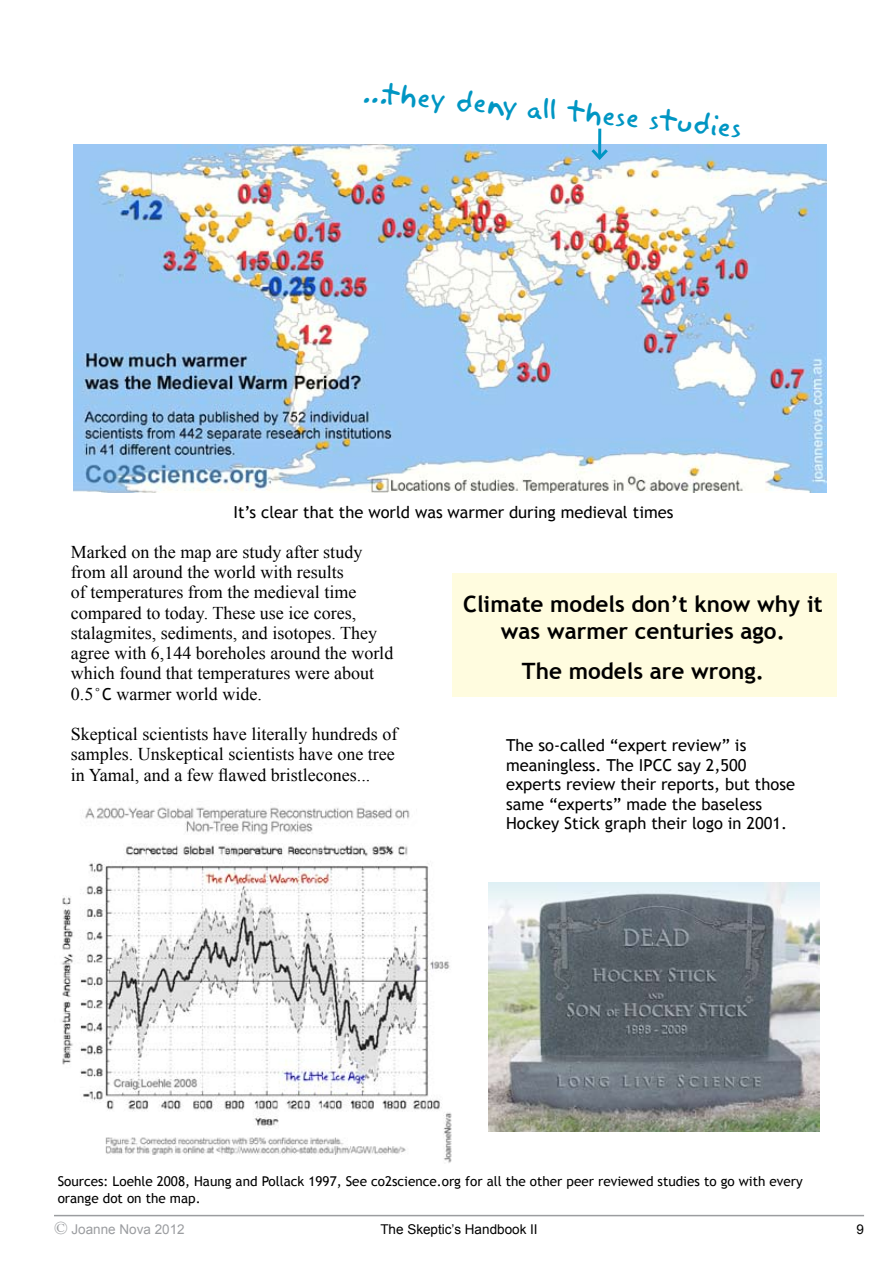
<style>
.page{position:relative;width:893px;height:1263px;background:#fff}
.page>*{position:absolute;margin:0;border:0;box-sizing:border-box;transform-origin:0 0}
.t1{font:27px "Akbar Plain";color:#0096c3;scale:1.1 1}
.t2{font:700 22.5px/27px "Trebuchet MS";color:#000;text-align:center}
.t3{font:18px/20.2px "Times New Roman";color:#000}
.t4{font:16.5px/19.5px "Trebuchet MS";color:#000}
.t5{font:13.5px/16.2px "Trebuchet MS";color:#000}
.t6{font:13.5px "Arial";color:#000}
.t7{font:13.5px "Arial";color:#9b9da0}
.s1{font-family:"Trebuchet MS";font-size:16.5px}
.s2{font-family:"Times New Roman";font-size:18px}
</style>
<div class="page">
<hr style="left:54px;top:1215px;width:810px;height:1px;background:#9b9da0">
<img style="left:488px;top:883px;width:332px;height:249px">
<div style="left:452px;top:573px;width:385px;height:124px;background:#fffcdf"></div>
<img style="left:74px;top:144px;width:752px;height:348px">
<hr style="left:598px;top:129px;width:3px;height:29px;background:#0096c3">
<svg style="left:588px;top:146px;width:23px;height:16px"></svg>
<img style="left:61px;top:807px;width:391px;height:356px">
<h1 class="t1" style="left:366px;top:68px;width:348px;rotate:6deg">...they deny all these studies</h1>
<p class="t4" style="left:233px;top:503px;width:441px">It’s clear that the world was warmer during medieval times</p>
<p class="t3" style="left:71px;top:541px;width:324px">Marked on the map are study after study from all around the world with results<br>of temperatures from the medieval time compared to today. These use ice cores, stalagmites, sediments, and isotopes. They agree with 6,144 boreholes around the world which found that temperatures were about 0.5<span class="s1">°C</span> warmer world wide.</p>
<p class="t3" style="left:71px;top:724px;width:328px">Skeptical scientists have literally hundreds of samples. Unskeptical scientists have one tree in Yamal, and a few flawed bristlecones...</p>
<p class="t2" style="left:463px;top:590px;width:361px">Climate models don’t know why it was warmer centuries ago.</p>
<p class="t2" style="left:522px;top:657px;width:244px">The models are wrong.</p>
<p class="t4" style="left:506px;top:736px;width:290px">The so-called “expert review” is meaningless. The IPCC say 2,500 experts review their reports, but those same “experts” made the baseless Hockey Stick graph their logo in 2001.</p>
<p class="t5" style="left:58px;top:1174px;width:746px">Sources: Loehle 2008, Haung and Pollack 1997, See co2science.org for all the other peer reviewed studies to go with every orange dot on the map.</p>
<p class="t7" style="left:54px;top:1221px;width:132px"><span class="s2">©</span> Joanne Nova 2012</p>
<p class="t6" style="left:380px;top:1221px;width:159px">The Skeptic’s Handbook II</p>
<p class="t6" style="left:856px;top:1221px;width:9px">9</p>
</div>
